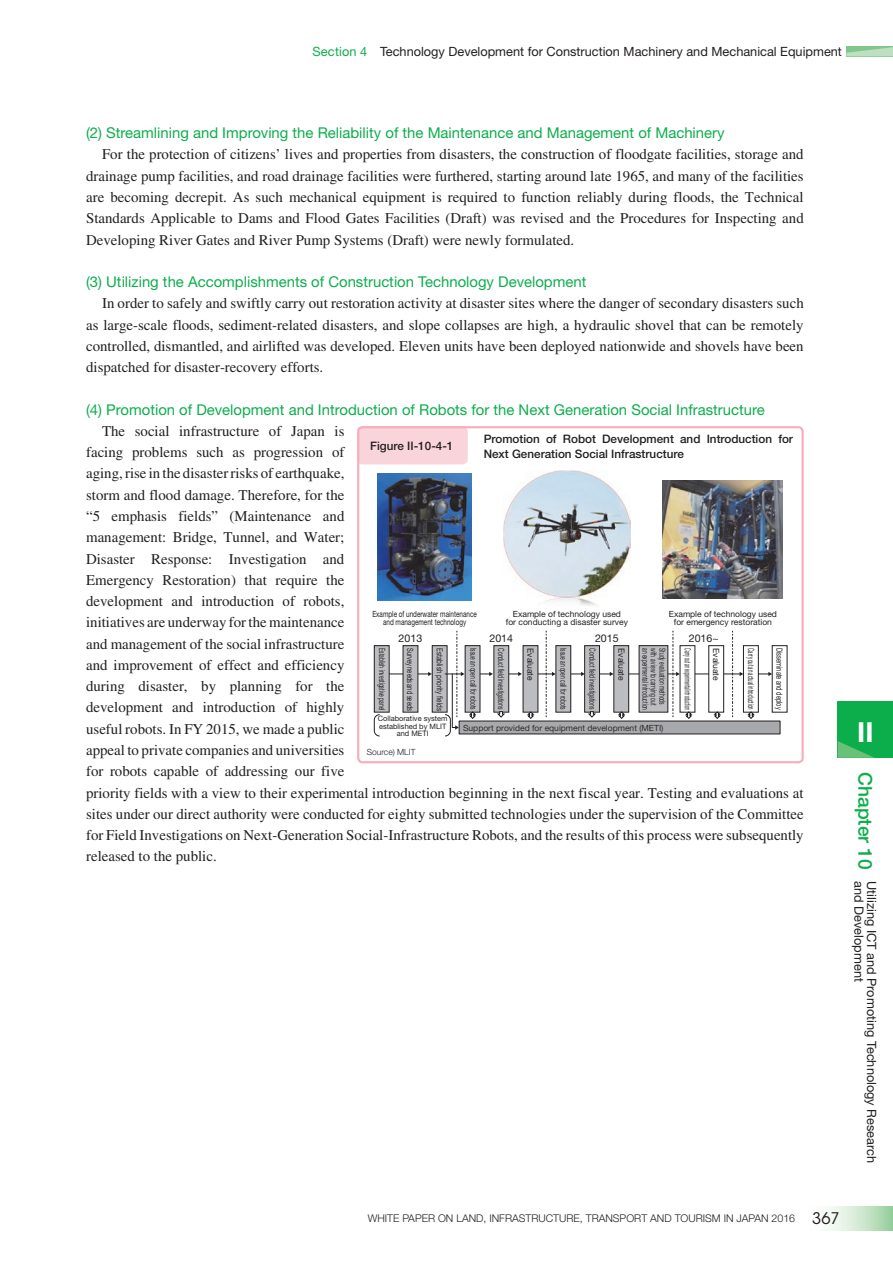
<style>
.page{position:relative;width:893px;height:1263px;background:#fff}
.page>*{position:absolute;margin:0;border:0;box-sizing:border-box;transform-origin:0 0}
.t1{font:700 27.6px "Helvetica Neue";color:#fff}
.t2{font:500 19.2px "Helvetica Neue";color:#0cae4c}
.t3{font:14.85px/21.3px "Times";color:#231f20;text-align:justify}
.t4{font:14.85px "Helvetica Neue";color:#0cae4c}
.t5{font:12.75px "Helvetica Neue";color:#231f20}
.t6{font:500 11.7px/14.9px "Helvetica Neue";color:#231f20}
.t7{font:300 10.65px "Helvetica Neue";color:#231f20}
.t8{font:10.65px "Helvetica Neue";color:#231f20}
.t9{font:8.55px/8.6px "Helvetica Neue";color:#231f20;text-align:center}
.t10{font:8.55px "Helvetica Neue";color:#231f20;scale:.57 1}
.t11{font:8.55px "Helvetica Neue";color:#231f20;scale:.58 1}
.t12{font:8.55px/8.6px "Helvetica Neue";color:#231f20;text-align:center;scale:.75 1}
.t13{font:8.55px "Helvetica Neue";color:#2d2b26}
.t14{font:8.55px "Helvetica Neue";color:#231f20;scale:.67 1}
.t15{font:8.55px "Helvetica Neue";color:#231f20;scale:.42 1}
.t16{font:8.55px "Helvetica Neue";color:#231f20;scale:.51 1}
.t17{font:8.55px "Helvetica Neue";color:#231f20;scale:.73 1}
.t18{font:300 8.55px "Helvetica Neue";color:#231f20}
.t19{font:7.5px/7.5px "Helvetica Neue";color:#231f20;text-align:center}
.s1{color:#0cae4c}
.s2{font-family:"ITC Avant Garde Std";font-weight:400;font-size:15.9px}
</style>
<div class="page">
<svg style="left:829px;top:1206px;width:64px;height:24px;background:#cbe6cd"></svg>
<svg style="left:846px;top:46px;width:47px;height:10px"></svg>
<div style="left:838px;top:702px;width:55px;height:56px;background:#0cae4c"></div>
<svg style="left:838px;top:741px;width:36px;height:17px"></svg>
<div style="left:358px;top:427px;width:109px;height:36px;background:#fad4db;border-radius:4px"></div>
<div style="left:357px;top:426px;width:111px;height:38px;border:2px solid #fad4db;border-radius:4px"></div>
<div style="left:459px;top:721px;width:321px;height:13px;background:#a8a9ad"></div>
<img style="left:504px;top:471px;width:126px;height:135px">
<img style="left:377px;top:474px;width:94px;height:127px">
<img style="left:663px;top:481px;width:120px;height:118px">
<svg style="left:374px;top:714px;width:6px;height:22px"></svg>
<hr style="left:389px;top:674px;width:40px;height:1px;background:#231f20">
<svg style="left:428px;top:672px;width:4px;height:4px"></svg>
<div style="left:432px;top:646px;width:15px;height:66px;background:#bcbdc0"></div>
<div style="left:432px;top:645px;width:15px;height:67px;border:1px solid #231f20"></div>
<div style="left:403px;top:646px;width:15px;height:66px;background:#bcbdc0"></div>
<div style="left:374px;top:646px;width:15px;height:66px;background:#bcbdc0"></div>
<div style="left:374px;top:645px;width:15px;height:67px;border:1px solid #231f20"></div>
<svg style="left:571px;top:672px;width:13px;height:4px"></svg>
<svg style="left:600px;top:672px;width:13px;height:4px"></svg>
<svg style="left:758px;top:672px;width:14px;height:4px"></svg>
<hr style="left:629px;top:674px;width:48px;height:1px;background:#231f20">
<hr style="left:692px;top:674px;width:48px;height:1px;background:#231f20">
<div style="left:614px;top:646px;width:15px;height:66px;background:#bcbdc0"></div>
<div style="left:614px;top:645px;width:15px;height:67px;border:1px solid #231f20"></div>
<div style="left:585px;top:646px;width:14px;height:66px;background:#bcbdc0"></div>
<div style="left:584px;top:645px;width:16px;height:67px;border:1px solid #231f20"></div>
<div style="left:556px;top:646px;width:15px;height:66px;background:#bcbdc0"></div>
<div style="left:556px;top:645px;width:15px;height:67px;border:1px solid #231f20"></div>
<div style="left:709px;top:646px;width:15px;height:66px;background:#fff"></div>
<div style="left:709px;top:645px;width:15px;height:67px;border:1px solid #231f20"></div>
<div style="left:680px;top:646px;width:15px;height:66px;background:#fff"></div>
<div style="left:743px;top:645px;width:15px;height:67px;border:1px solid #231f20"></div>
<div style="left:639px;top:646px;width:29px;height:66px;background:#bcbdc0"></div>
<div style="left:639px;top:645px;width:29px;height:67px;border:1px solid #231f20"></div>
<svg style="left:732px;top:631px;width:1px;height:86px"></svg>
<svg style="left:588px;top:711px;width:8px;height:7px"></svg>
<svg style="left:748px;top:711px;width:6px;height:8px"></svg>
<svg style="left:714px;top:711px;width:7px;height:8px"></svg>
<svg style="left:673px;top:631px;width:19px;height:88px"></svg>
<svg style="left:618px;top:711px;width:7px;height:8px"></svg>
<svg style="left:445px;top:631px;width:111px;height:105px"></svg>
<div style="left:357px;top:426px;width:447px;height:337px;border:2px solid #f7acbb;border-radius:4px"></div>
<p class="t5" style="left:312px;top:43px;width:531px"><span class="s1">Section 4</span> Technology Development for Construction Machinery and Mechanical Equipment</p>
<p class="t4" style="left:86px;top:124px;width:640px">(2) Streamlining and Improving the Reliability of the Maintenance and Management of Machinery</p>
<p class="t3" style="left:86px;top:144px;width:719px;text-indent:16px">For the protection of citizens’ lives and properties from disasters, the construction of floodgate facilities, storage and drainage pump facilities, and road drainage facilities were furthered, starting around late 1965, and many of the facilities are becoming decrepit. As such mechanical equipment is required to function reliably during floods, the Technical Standards Applicable to Dams and Flood Gates Facilities (Draft) was revised and the Procedures for Inspecting and Developing River Gates and River Pump Systems (Draft) were newly formulated.</p>
<p class="t4" style="left:86px;top:273px;width:502px">(3) Utilizing the Accomplishments of Construction Technology Development</p>
<p class="t3" style="left:86px;top:293px;width:719px;text-indent:16px">In order to safely and swiftly carry out restoration activity at disaster sites where the danger of secondary disasters such as large-scale floods, sediment-related disasters, and slope collapses are high, a hydraulic shovel that can be remotely controlled, dismantled, and airlifted was developed. Eleven units have been deployed nationwide and shovels have been dispatched for disaster-recovery efforts.</p>
<p class="t4" style="left:86px;top:400px;width:680px">(4) Promotion of Development and Introduction of Robots for the Next Generation Social Infrastructure</p>
<p class="t3" style="left:86px;top:420px;width:719px;text-align:left;text-indent:16px">The social infrastructure of Japan is<br>facing problems such as progression of<br>aging, rise in the disaster risks of earthquake,<br>storm and flood damage. Therefore, for the<br>“5 emphasis fields” (Maintenance and<br>management: Bridge, Tunnel, and Water;<br>Disaster Response: Investigation and<br>Emergency Restoration) that require the<br>development and introduction of robots,<br>initiatives are underway for the maintenance<br>and management of the social infrastructure<br>and improvement of effect and efficiency<br>during disaster, by planning for the<br>development and introduction of highly<br>useful robots. In FY 2015, we made a public<br>appeal to private companies and universities<br>for robots capable of addressing our five<br>priority fields with a view to their experimental introduction beginning in the next fiscal year. Testing and evaluations at sites under our direct authority were conducted for eighty submitted technologies under the supervision of the Committee for Field Investigations on Next-Generation Social-Infrastructure Robots, and the results of this process were subsequently released to the public.</p>
<p class="t6" style="left:370px;top:439px;width:85px">Figure II-10-4-1</p>
<p class="t6" style="left:484px;top:431px;width:311px">Promotion of Robot Development and Introduction for<br>Next Generation Social Infrastructure</p>
<p class="t12" style="left:372px;top:609px;width:141px">Example of underwater maintenance and management technology</p>
<p class="t9" style="left:506px;top:609px;width:124px">Example of technology used<br>for conducting a disaster survey</p>
<p class="t9" style="left:669px;top:609px;width:110px">Example of technology used for emergency restoration</p>
<p class="t8" style="left:399px;top:632px;width:25px">2013</p>
<p class="t8" style="left:489px;top:632px;width:25px">2014</p>
<p class="t8" style="left:595px;top:632px;width:25px">2015</p>
<p class="t8" style="left:689px;top:632px;width:32px">2016~</p>
<p class="t11" style="left:387px;top:648px;width:109px;rotate:90deg">Establish investigative panel</p>
<p class="t14" style="left:415px;top:648px;width:95px;rotate:90deg">Survey needs and seeds</p>
<p class="t17" style="left:445px;top:648px;width:87px;rotate:90deg">Establish priority fields</p>
<p class="t10" style="left:478px;top:648px;width:110px;rotate:90deg">Issue an open call for robots</p>
<p class="t11" style="left:506px;top:648px;width:107px;rotate:90deg">Conduct field investigations</p>
<p class="t9" style="left:535px;top:648px;width:34px;rotate:90deg">Evaluate</p>
<p class="t10" style="left:569px;top:648px;width:110px;rotate:90deg">Issue an open call for robots</p>
<p class="t11" style="left:598px;top:648px;width:107px;rotate:90deg">Conduct field investigations</p>
<p class="t9" style="left:626px;top:648px;width:34px;rotate:90deg">Evaluate</p>
<p class="t10" style="left:650px;top:648px;width:110px;rotate:90deg">an experimental introduction</p>
<p class="t10" style="left:659px;top:648px;width:101px;rotate:90deg">with a view to carrying out</p>
<p class="t10" style="left:667px;top:648px;width:101px;rotate:90deg">Study evaluation methods</p>
<p class="t15" style="left:693px;top:648px;width:148px;rotate:90deg">Carry out an experimental introduction</p>
<p class="t9" style="left:720px;top:648px;width:34px;rotate:90deg">Evaluate</p>
<p class="t16" style="left:756px;top:648px;width:122px;rotate:90deg">Carry out an actual introduction</p>
<p class="t14" style="left:785px;top:648px;width:93px;rotate:90deg">Disseminate and deploy</p>
<p class="t18" style="left:367px;top:746px;width:50px">Source) MLIT</p>
<p class="t19" style="left:378px;top:715px;width:71px">Collaborative system established by MLIT and METI</p>
<p class="t13" style="left:463px;top:722px;width:202px">Support provided for equipment development (METI)</p>
<h1 class="t1" style="left:857px;top:715px;width:18px">II</h1>
<p class="t2" style="left:877px;top:772px;width:99px;rotate:90deg">Chapter 10</p>
<p class="t5" style="left:866px;top:881px;width:102px;rotate:90deg">and Development</p>
<p class="t5" style="left:879px;top:881px;width:283px;rotate:90deg">Utilizing ICT and Promoting Technology Research</p>
<p class="t7" style="left:368px;top:1212px;width:473px">WHITE PAPER ON LAND, INFRASTRUCTURE, TRANSPORT AND TOURISM IN JAPAN 2016 <span class="s2">367</span></p>
</div>
